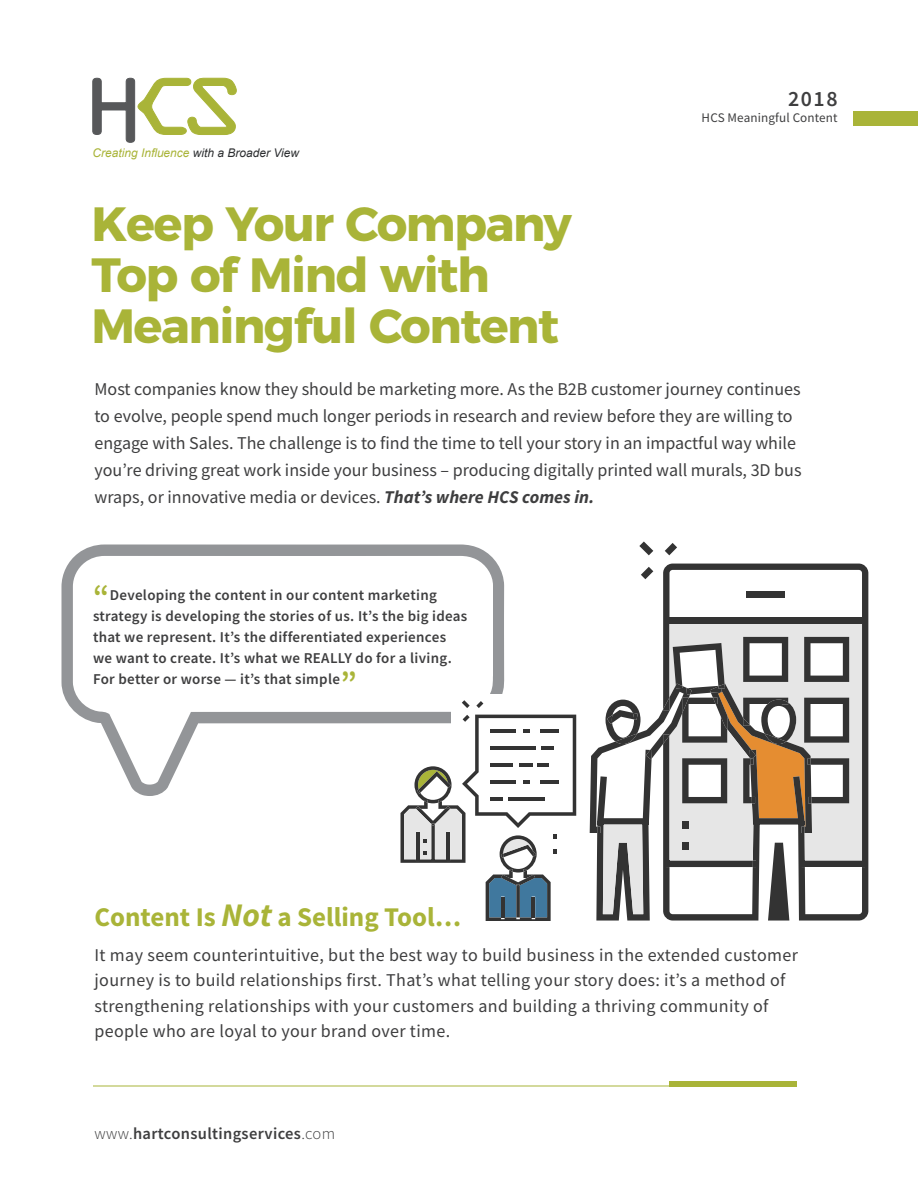
<style>
.page{position:relative;width:918px;height:1188px;background:#fff}
.page>*{position:absolute;margin:0;border:0;box-sizing:border-box;transform-origin:0 0}
.H1_Large{font:700 48px "Montserrat";letter-spacing:-.03em;color:#a9b438}
.BC{font:600 34.05px "Source Sans Pro";color:#a9b438}
.BC-2{font:600 33.45px "Source Sans Pro";color:#a9b438}
.BC-3{font:700 27px "Source Sans Pro";color:#a9b438}
.t1{font:600 21.9px "Source Sans Pro";color:#3e3e3f}
.BC-4{font:18px/27.2px "Source Sans Pro";color:#3e3e3f}
.BC-5{font:18px/25.5px "Source Sans Pro";letter-spacing:.02em;color:#3e3e3f}
.BC-6{font:600 16.5px "Source Sans Pro";letter-spacing:.02em;color:#3e3e3f}
.BC-7{font:600 15px/21px "Source Sans Pro";letter-spacing:.02em;color:#3e3e3f}
.t2{font:13.2px "Source Sans Pro";letter-spacing:.01em;color:#3e3e3f}
.t3{font:italic 12px "Arial";color:#a9b438}
.s1{color:#2c2e30}
.s2{font-weight:700;font-style:italic}
.s3{font-style:italic;font-size:33px}
.s4{font-weight:300}
</style>
<div class="page">
<div style="left:854px;top:111px;width:64px;height:15px;background:#a9b438"></div>
<svg style="left:92px;top:78px;width:145px;height:65px"></svg>
<div style="left:669px;top:1082px;width:127px;height:6px;background:#a9b438"></div>
<hr style="left:93px;top:1086px;width:605px;height:1px;background:#a9b438">
<svg style="left:61px;top:544px;width:443px;height:252px"></svg>
<svg style="left:663px;top:564px;width:205px;height:357px"></svg>
<svg style="left:862px;top:861px;width:3px;height:6px"></svg>
<svg style="left:862px;top:617px;width:3px;height:6px"></svg>
<div style="left:805px;top:861px;width:57px;height:6px;background:#333"></div>
<svg style="left:670px;top:623px;width:192px;height:238px;background:#dedede"></svg>
<div style="left:670px;top:617px;width:192px;height:6px;background:#333"></div>
<div style="left:747px;top:591px;width:38px;height:6px;background:#333"></div>
<svg style="left:665px;top:543px;width:12px;height:12px"></svg>
<svg style="left:666px;top:617px;width:4px;height:6px"></svg>
<svg style="left:639px;top:541px;width:14px;height:14px"></svg>
<svg style="left:641px;top:567px;width:12px;height:12px"></svg>
<svg style="left:590px;top:637px;width:259px;height:284px"></svg>
<div style="left:452px;top:694px;width:58px;height:51px;background:#fff"></div>
<svg style="left:476px;top:701px;width:7px;height:7px"></svg>
<svg style="left:462px;top:700px;width:8px;height:8px"></svg>
<svg style="left:401px;top:715px;width:175px;height:206px"></svg>
<hr style="left:416px;top:832px;width:3px;height:27px;background:#333">
<p class="t1" style="left:788px;top:85px;width:51px">2018</p>
<p class="t3" style="left:93px;top:145px;width:208px">Creating Influence <span class="s1">with a Broader View</span></p>
<p class="t2" style="left:702px;top:109px;width:137px">HCS Meaningful Content</p>
<p class="H1_Large" style="left:92px;top:185px;width:482px">Keep Your Company</p>
<p class="H1_Large" style="left:92px;top:236px;width:400px">Top of Mind with</p>
<p class="H1_Large" style="left:92px;top:287px;width:469px">Meaningful Content</p>
<p class="BC-4" style="left:94px;top:375px;width:709px">Most companies know they should be marketing more. As the B2B customer journey continues to evolve, people spend much longer periods in research and review before they are willing to engage with Sales. The challenge is to find the time to tell your story in an impactful way while you’re driving great work inside your business – producing digitally printed wall murals, 3D bus wraps, or innovative media or devices. <span class="s2">That’s where HCS comes in.</span></p>
<p class="BC-2" style="left:93px;top:575px;width:18px">“</p>
<p class="BC-7" style="left:93px;top:585px;width:376px;text-indent:17px">Developing the content in our content marketing strategy is developing the stories of us. It’s the big ideas that we represent. It’s the differentiated experiences we want to create. It’s what we REALLY do for a living.<br>For better or worse — it’s that simple</p>
<p class="BC" style="left:340px;top:661px;width:18px">”</p>
<p class="BC-3" style="left:94px;top:899px;width:368px">Content Is <span class="s3">Not</span> a Selling Tool…</p>
<p class="BC-5" style="left:94px;top:942px;width:705px">It may seem counterintuitive, but the best way to build business in the extended customer journey is to build relationships first. That’s what telling your story does: it’s a method of strengthening relationships with your customers and building a thriving community of people who are loyal to your brand over time.</p>
<p class="BC-6" style="left:94px;top:1123px;width:242px"><span class="s4">www.</span>hartconsultingservices<span class="s4">.com</span></p>
</div>
